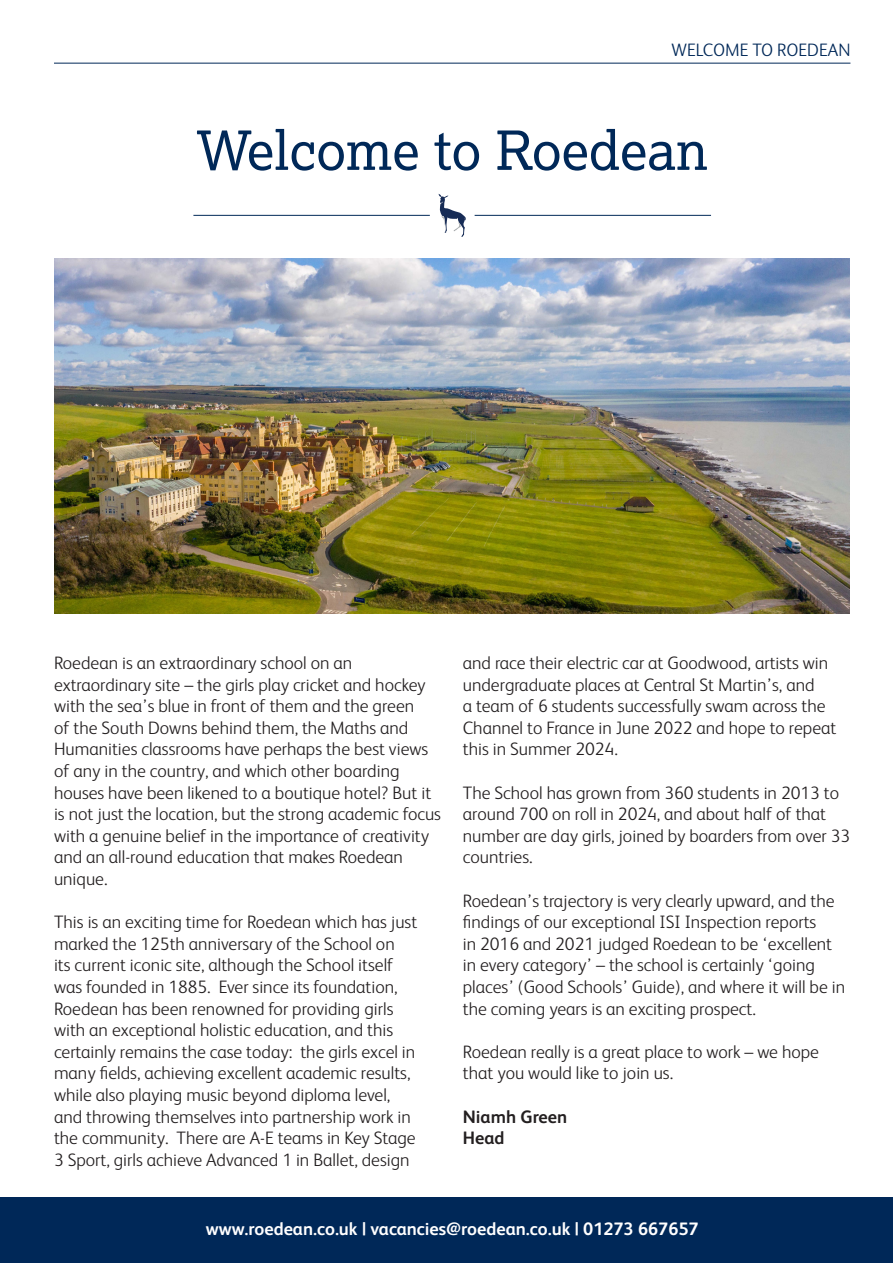
<style>
.page{position:relative;width:893px;height:1263px;background:#fff}
.page>*{position:absolute;margin:0;border:0;box-sizing:border-box;transform-origin:0 0}
.t1{font:54px "Lexia";color:#002858}
.Body{font:300 18px/21.6px "FS Albert";color:#231f20}
.t2{font:700 18px "FS Albert";color:#fff}
.Subheading{font:300 18px "FS Albert";color:#002858}
.Body-2{font:700 18px "FS Albert";color:#231f20}
</style>
<div class="page">
<hr style="left:193px;top:215px;width:237px;height:1px;background:#002858">
<hr style="left:475px;top:215px;width:236px;height:1px;background:#002858">
<div style="left:0;top:1197px;width:893px;height:66px;background:#002858"></div>
<svg style="left:439px;top:194px;width:27px;height:43px"></svg>
<img style="left:54px;top:259px;width:795px;height:355px">
<hr style="left:54px;top:63px;width:796px;height:1px;background:#002858">
<p class="Subheading" style="left:671px;top:38px;width:180px">WELCOME TO ROEDEAN</p>
<p class="t1" style="left:196px;top:116px;width:513px">Welcome to Roedean</p>
<p class="Body" style="left:54px;top:651px;width:389px">Roedean is an extraordinary school on an extraordinary site – the girls play cricket and hockey with the sea’s blue in front of them and the green<br>of the South Downs behind them, the Maths and Humanities classrooms have perhaps the best views of any in the country, and which other boarding houses have been likened to a boutique hotel? But it is not just the location, but the strong academic focus with a genuine belief in the importance of creativity and an all-round education that makes Roedean unique.</p>
<p class="Body" style="left:54px;top:910px;width:365px">This is an exciting time for Roedean which has just marked the 125th anniversary of the School on<br>its current iconic site, although the School itself was founded in 1885. Ever since its foundation, Roedean has been renowned for providing girls with an exceptional holistic education, and this certainly remains the case today: the girls excel in many fields, achieving excellent academic results, while also playing music beyond diploma level, and throwing themselves into partnership work in the community. There are A-E teams in Key Stage 3 Sport, girls achieve Advanced 1 in Ballet, design</p>
<p class="Body" style="left:463px;top:651px;width:375px">and race their electric car at Goodwood, artists win undergraduate places at Central St Martin’s, and<br>a team of 6 students successfully swam across the Channel to France in June 2022 and hope to repeat this in Summer 2024.</p>
<p class="Body" style="left:463px;top:781px;width:389px">The School has grown from 360 students in 2013 to around 700 on roll in 2024, and about half of that number are day girls, joined by boarders from over 33 countries.</p>
<p class="Body" style="left:463px;top:889px;width:384px">Roedean’s trajectory is very clearly upward, and the findings of our exceptional ISI Inspection reports<br>in 2016 and 2021 judged Roedean to be ‘excellent in every category’ – the school is certainly ‘going places’ (Good Schools’ Guide), and where it will be in the coming years is an exciting prospect.</p>
<p class="Body" style="left:463px;top:1040px;width:358px">Roedean really is a great place to work – we hope that you would like to join us.</p>
<p class="Body-2" style="left:463px;top:1104px;width:106px">Niamh Green</p>
<p class="Body-2" style="left:463px;top:1126px;width:43px">Head</p>
<p class="t2" style="left:206px;top:1217px;width:494px">www.roedean.co.uk | vacancies@roedean.co.uk | 01273 667657</p>
</div>
